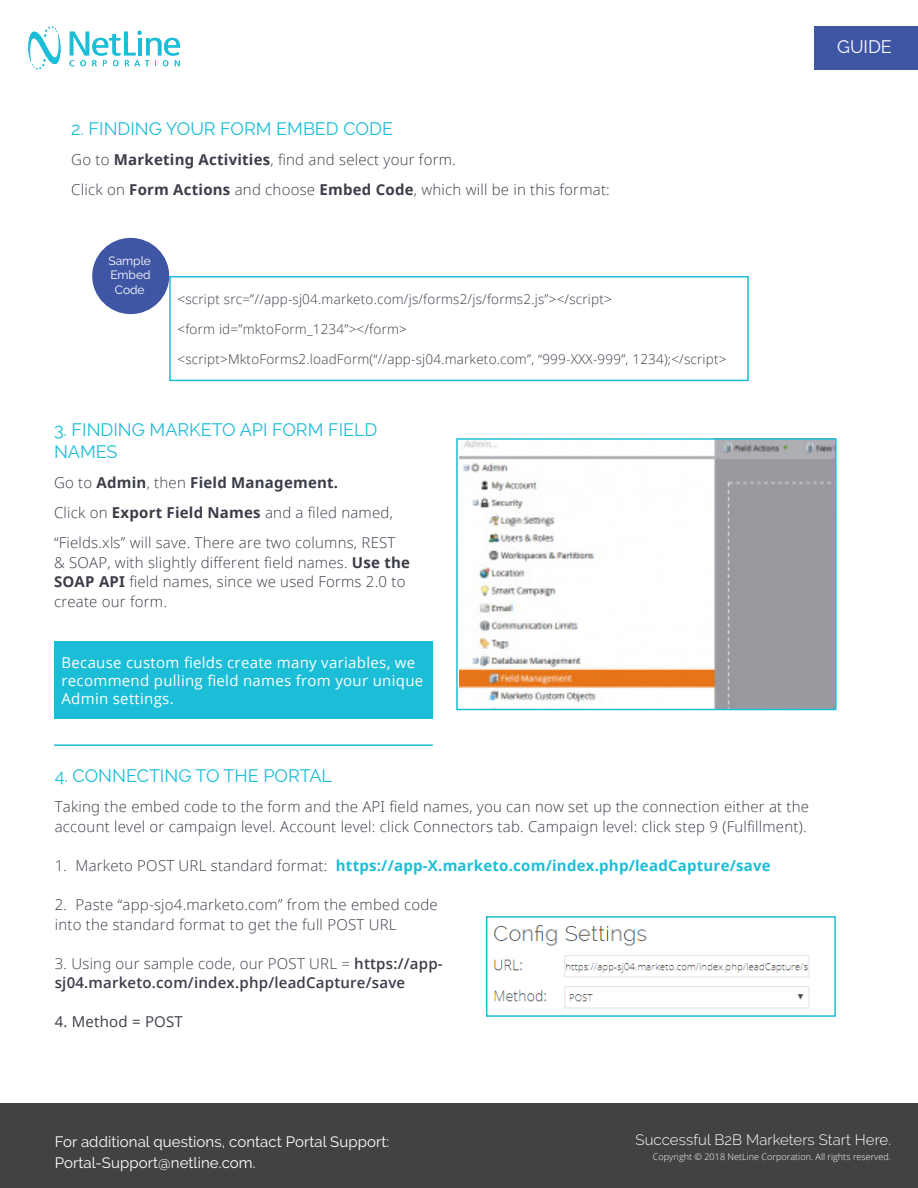
<style>
.page{position:relative;width:918px;height:1188px;background:#fff}
.page>*{position:absolute;margin:0;border:0;box-sizing:border-box;transform-origin:0 0}
.t1{font:18px/21.6px "Raleway";color:#1cbed7}
.t2{font:18px "Raleway";color:#fff}
.t3{font:300 15px/19.5px "Open Sans";letter-spacing:.015em;color:#3b3d49}
.t4{font:15px/18px "Open Sans";letter-spacing:.02em;color:#fff}
.t5{font:600 15px/19.5px "Open Sans";letter-spacing:.015em;color:#3b3d49}
.t6{font:700 15px "Open Sans";letter-spacing:.015em;color:#1cbed7}
.t7{font:15px/21px "Raleway";letter-spacing:.005em;color:#fff}
.t8{font:300 15px "Raleway";letter-spacing:.005em;color:#fff}
.t9{font:700 15px "Open Sans";letter-spacing:.015em;color:#3b3d49}
.t10{font:15px "Open Sans";letter-spacing:.015em;color:#3b3d49}
.t11{font:300 13.5px "Open Sans";letter-spacing:.015em;color:#3b3d49}
.t12{font:12px "Raleway";color:#fff}
.t13{font:300 9px "Open Sans";letter-spacing:.005em;color:#fff}
.s1{font-weight:700}
.s2{font-weight:300}
.s3{font-weight:300;color:#3b3d49}
</style>
<div class="page">
<svg style="left:28px;top:26px;width:33px;height:44px"></svg>
<svg style="left:70px;top:30px;width:110px;height:36px"></svg>
<div style="left:0;top:1104px;width:918px;height:84px;background:#424241"></div>
<div style="left:814px;top:26px;width:104px;height:43px;background:#3f56a5"></div>
<hr style="left:54px;top:744px;width:379px;height:2px;background:#1cbed7">
<div style="left:169px;top:276px;width:580px;height:105px;border:2px solid #1cbed7"></div>
<img style="left:459px;top:441px;width:375px;height:266px">
<div style="left:456px;top:438px;width:381px;height:272px;border:2px solid #1cbed7"></div>
<div style="left:55px;top:642px;width:378px;height:77px;background:#1cbed7"></div>
<div style="left:92px;top:238px;width:77px;height:76px;background:#3f56a5;border-radius:50%"></div>
<img style="left:493px;top:925px;width:317px;height:84px">
<div style="left:486px;top:916px;width:350px;height:101px;border:2px solid #1cbed7"></div>
<p class="t1" style="left:71px;top:118px;width:323px">2. FINDING YOUR FORM EMBED CODE</p>
<p class="t3" style="left:71px;top:150px;width:386px">Go to <span class="s1">Marketing Activities</span>, find and select your form.</p>
<p class="t3" style="left:71px;top:180px;width:540px">Click on <span class="s1">Form Actions</span> and choose <span class="s1">Embed Code</span>, which will be in this format:</p>
<p class="t12" style="left:108px;top:254px;width:44px">Sample</p>
<p class="t12" style="left:110px;top:268px;width:42px">Embed</p>
<p class="t12" style="left:115px;top:283px;width:31px">Code</p>
<p class="t11" style="left:177px;top:290px;width:436px">&lt;script src=”//app-sj04.marketo.com/js/forms2/js/forms2.js”&gt;&lt;/script&gt;</p>
<p class="t11" style="left:177px;top:320px;width:231px">&lt;form id=”mktoForm_1234”&gt;&lt;/form&gt;</p>
<p class="t11" style="left:177px;top:350px;width:551px">&lt;script&gt;MktoForms2.loadForm(“//app-sj04.marketo.com”, “999-XXX-999”, 1234);&lt;/script&gt;</p>
<p class="t1" style="left:54px;top:419px;width:325px">3. FINDING MARKETO API FORM FIELD<br>NAMES</p>
<p class="t9" style="left:54px;top:472px;width:286px"><span class="s2">Go to</span> Admin<span class="s2">, then</span> Field Management.</p>
<p class="t3" style="left:54px;top:497px;width:343px;line-height:30px">Click on <span class="s1">Export Field Names</span> and a filed named, “Fields.xls” will save. There are two columns, REST</p>
<p class="t3" style="left:54px;top:552px;width:358px">&amp; SOAP, with slightly different field names. <span class="s1">Use the<br>SOAP API</span> field names, since we used Forms 2.0 to create our form.</p>
<p class="t4" style="left:62px;top:653px;width:355px">Because custom fields create many variables, we</p>
<p class="t4" style="left:62px;top:671px;width:363px">recommend pulling field names from your unique<br>Admin settings.</p>
<p class="t1" style="left:55px;top:765px;width:279px">4. CONNECTING TO THE PORTAL</p>
<p class="t3" style="left:55px;top:796px;width:756px">Taking the embed code to the form and the API field names, you can now set up the connection either at the account level or campaign level. Account level: click Connectors tab. Campaign level: click step 9 (Fulfillment).</p>
<p class="t6" style="left:55px;top:854px;width:718px"><span class="s3">1. Marketo POST URL standard format:</span> https://app-X.marketo.com/index.php/leadCapture/save</p>
<p class="t3" style="left:55px;top:895px;width:385px">2. Paste “app-sjo4.marketo.com” from the embed code into the standard format to get the full POST URL</p>
<p class="t5" style="left:55px;top:953px;width:390px"><span class="s2">3. Using our sample code, our POST URL =</span> https://app&shy;sj04.marketo.com/index.php/leadCapture/save</p>
<p class="t10" style="left:55px;top:1012px;width:130px">4. Method = POST</p>
<p class="t2" style="left:837px;top:36px;width:56px">GUIDE</p>
<p class="t7" style="left:55px;top:1131px;width:336px">For additional questions, contact Portal Support:<br>Portal-Support@netline.com.</p>
<p class="t8" style="left:636px;top:1131px;width:257px">Successful B2B Marketers Start Here.</p>
<p class="t13" style="left:653px;top:1150px;width:240px">Copyright © 2018 NetLine Corporation. All rights reserved.</p>
</div>
